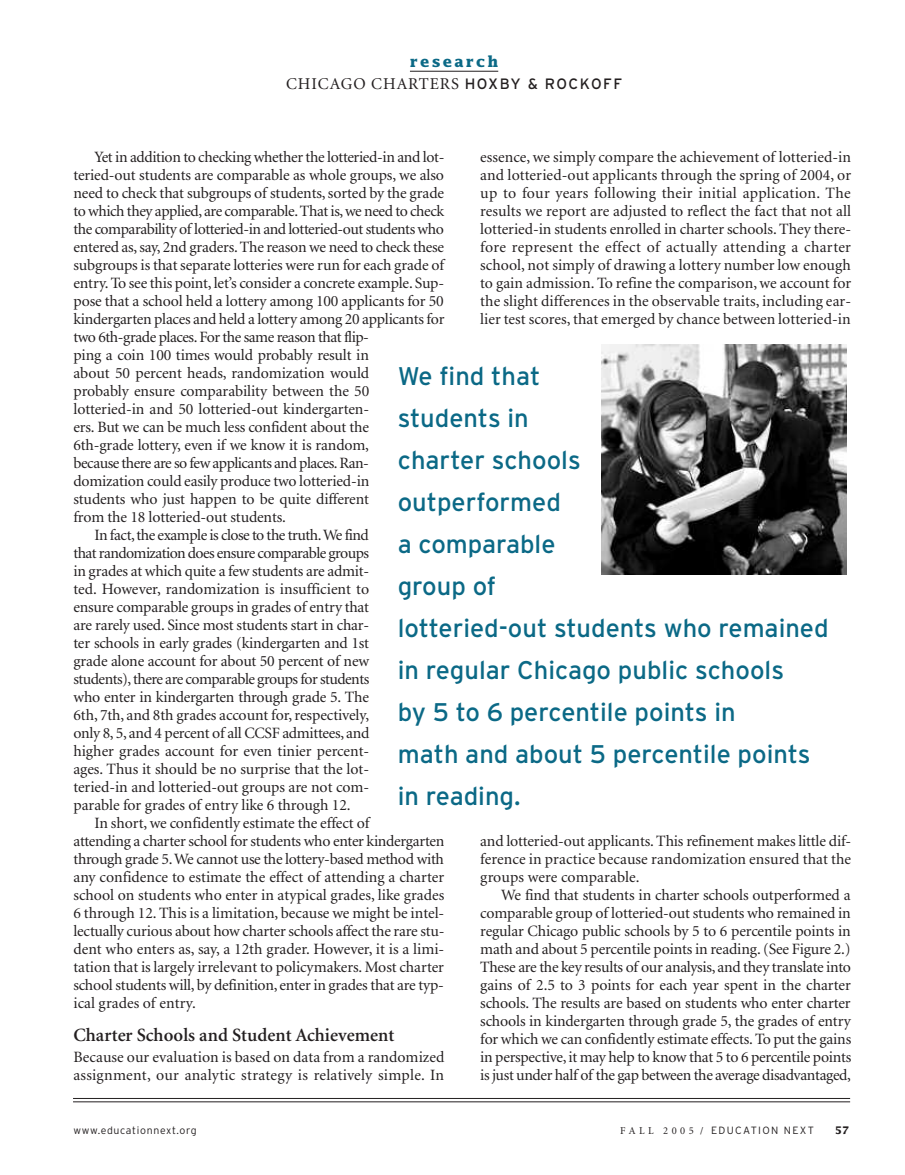
<style>
.page{position:relative;width:905px;height:1175px;background:#fff}
.page>*{position:absolute;margin:0;border:0;box-sizing:border-box;transform-origin:0 0}
.t1{font:25.5px/42px "Interstate";color:#0b6986}
.t2{font:600 18.75px "Minion";color:#231f20}
.t3{font:16.5px "Minion";letter-spacing:.055em;color:#231f20}
.t4{font:15.75px/18px "Minion";letter-spacing:-.01em;color:#231f20}
.t5{font:15.75px "Minion";letter-spacing:-.03em;color:#231f20}
.t6{font:15.75px "Minion";letter-spacing:-.035em;color:#231f20}
.t7{font:700 15px "Lucida";letter-spacing:.135em;color:#0b6986}
.t8{font:300 10.5px "Interstate";letter-spacing:.13em;color:#231f20}
.t9{font:300 10.5px "Interstate";letter-spacing:.065em;color:#231f20}
.t10{font:700 10.5px "Lucida";color:#231f20}
.s1{font-family:"Interstate";font-size:15px}
.s2{font-family:"Minion";font-weight:400}
</style>
<div class="page">
<hr style="left:73px;top:1101px;width:777px;height:1px;background:#231f20">
<hr style="left:73px;top:1098px;width:777px;height:1px;background:#231f20">
<hr style="left:410px;top:71px;width:88px;height:1px;background:#231f20">
<img style="left:601px;top:344px;width:245px;height:230px">
<p class="t7" style="left:410px;top:53px;width:90px">research</p>
<p class="t3" style="left:286px;top:77px;width:337px">CHICAGO CHARTERS <span class="s1">HOXBY &amp; ROCKOFF</span></p>
<p class="t4" style="left:94px;top:149px;width:351px">Yet in addition to checking whether the lotteried-in and lot-</p>
<p class="t4" style="left:73px;top:167px;width:372px">teried-out students are comparable as whole groups, we also</p>
<p class="t4" style="left:73px;top:185px;width:372px">need to check that subgroups of students, sorted by the grade</p>
<p class="t5" style="left:73px;top:205px;width:372px">to which they applied, are comparable. That is, we need to check</p>
<p class="t5" style="left:73px;top:223px;width:372px">the comparability of lotteried-in and lotteried-out students who</p>
<p class="t4" style="left:73px;top:239px;width:372px">entered as, say, 2nd graders. The reason we need to check these</p>
<p class="t4" style="left:73px;top:257px;width:372px">subgroups is that separate lotteries were run for each grade of</p>
<p class="t4" style="left:73px;top:275px;width:372px">entry. To see this point, let’s consider a concrete example. Sup-</p>
<p class="t4" style="left:73px;top:293px;width:372px">pose that a school held a lottery among 100 applicants for 50</p>
<p class="t4" style="left:73px;top:311px;width:372px">kindergarten places and held a lottery among 20 applicants for</p>
<p class="t5" style="left:73px;top:331px;width:297px">two 6th-grade places. For the same reason that flip-</p>
<p class="t4" style="left:73px;top:347px;width:297px">ping a coin 100 times would probably result in</p>
<p class="t4" style="left:73px;top:365px;width:297px">about 50 percent heads, randomization would</p>
<p class="t4" style="left:73px;top:383px;width:297px">probably ensure comparability between the 50</p>
<p class="t4" style="left:73px;top:401px;width:297px">lotteried-in and 50 lotteried-out kindergarten-</p>
<p class="t4" style="left:73px;top:419px;width:297px">ers. But we can be much less confident about the</p>
<p class="t4" style="left:73px;top:437px;width:297px">6th-grade lottery, even if we know it is random,</p>
<p class="t6" style="left:73px;top:457px;width:297px">because there are so few applicants and places.Ran-</p>
<p class="t4" style="left:73px;top:473px;width:297px">domization could easily produce two lotteried-in</p>
<p class="t4" style="left:73px;top:491px;width:297px">students who just happen to be quite different</p>
<p class="t4" style="left:73px;top:509px;width:214px">from the 18 lotteried-out students.</p>
<p class="t5" style="left:94px;top:529px;width:276px">In fact,the example is close to the truth.We find</p>
<p class="t6" style="left:73px;top:547px;width:297px">that randomization does ensure comparable groups</p>
<p class="t4" style="left:73px;top:563px;width:297px">in grades at which quite a few students are admit-</p>
<p class="t4" style="left:73px;top:581px;width:297px">ted. However, randomization is insufficient to</p>
<p class="t4" style="left:73px;top:599px;width:297px">ensure comparable groups in grades of entry that</p>
<p class="t4" style="left:73px;top:617px;width:297px">are rarely used. Since most students start in char-</p>
<p class="t4" style="left:73px;top:635px;width:297px">ter schools in early grades (kindergarten and 1st</p>
<p class="t4" style="left:73px;top:653px;width:297px">grade alone account for about 50 percent of new</p>
<p class="t6" style="left:73px;top:673px;width:297px">students),there are comparable groups for students</p>
<p class="t4" style="left:73px;top:689px;width:297px">who enter in kindergarten through grade 5. The</p>
<p class="t4" style="left:73px;top:707px;width:297px">6th, 7th, and 8th grades account for, respectively,</p>
<p class="t4" style="left:73px;top:725px;width:297px">only 8, 5, and 4 percent of all CCSF admittees, and</p>
<p class="t4" style="left:73px;top:743px;width:297px">higher grades account for even tinier percent-</p>
<p class="t4" style="left:73px;top:761px;width:297px">ages. Thus it should be no surprise that the lot-</p>
<p class="t4" style="left:73px;top:779px;width:297px">teried-in and lotteried-out groups are not com-</p>
<p class="t4" style="left:73px;top:797px;width:279px">parable for grades of entry like 6 through 12.</p>
<p class="t4" style="left:94px;top:815px;width:276px">In short, we confidently estimate the effect of</p>
<p class="t4" style="left:73px;top:833px;width:372px">attending a charter school for students who enter kindergarten</p>
<p class="t4" style="left:73px;top:851px;width:372px">through grade 5.We cannot use the lottery-based method with</p>
<p class="t4" style="left:73px;top:869px;width:372px">any confidence to estimate the effect of attending a charter</p>
<p class="t4" style="left:73px;top:887px;width:372px">school on students who enter in atypical grades, like grades</p>
<p class="t4" style="left:73px;top:905px;width:372px">6 through 12. This is a limitation, because we might be intel-</p>
<p class="t4" style="left:73px;top:923px;width:372px">lectually curious about how charter schools affect the rare stu-</p>
<p class="t4" style="left:73px;top:941px;width:372px">dent who enters as, say, a 12th grader. However, it is a limi-</p>
<p class="t4" style="left:73px;top:959px;width:372px">tation that is largely irrelevant to policymakers. Most charter</p>
<p class="t4" style="left:73px;top:977px;width:372px">school students will, by definition, enter in grades that are typ-</p>
<p class="t4" style="left:73px;top:995px;width:124px">ical grades of entry.</p>
<p class="t2" style="left:73px;top:1027px;width:322px">Charter Schools and Student Achievement</p>
<p class="t4" style="left:73px;top:1049px;width:372px">Because our evaluation is based on data from a randomized assignment, our analytic strategy is relatively simple. In</p>
<p class="t4" style="left:480px;top:149px;width:372px;text-align:justify">essence, we simply compare the achievement of lotteried-in and lotteried-out applicants through the spring of 2004, or up to four years following their initial application. The results we report are adjusted to reflect the fact that not all lotteried-in students enrolled in charter schools. They there&shy;fore represent the effect of actually attending a charter school, not simply of drawing a lottery number low enough to gain admission. To refine the comparison, we account for the slight differences in the observable traits, including ear&shy;lier test scores, that emerged by chance between lotteried-in</p>
<p class="t1" style="left:397px;top:355px;width:432px">We find that<br>students in<br>charter schools<br>outperformed<br>a comparable<br>group of<br>lotteried-out students who remained in regular Chicago public schools<br>by 5 to 6 percentile points in<br>math and about 5 percentile points in reading.</p>
<p class="t4" style="left:480px;top:833px;width:372px">and lotteried-out applicants. This refinement makes little dif-</p>
<p class="t4" style="left:480px;top:851px;width:372px">ference in practice because randomization ensured that the</p>
<p class="t4" style="left:480px;top:869px;width:161px">groups were comparable.</p>
<p class="t4" style="left:501px;top:887px;width:351px">We find that students in charter schools outperformed a</p>
<p class="t4" style="left:480px;top:905px;width:372px">comparable group of lotteried-out students who remained in</p>
<p class="t4" style="left:480px;top:923px;width:372px">regular Chicago public schools by 5 to 6 percentile points in</p>
<p class="t4" style="left:480px;top:941px;width:372px">math and about 5 percentile points in reading. (See Figure 2.)</p>
<p class="t4" style="left:480px;top:959px;width:372px">These are the key results of our analysis, and they translate into</p>
<p class="t4" style="left:480px;top:977px;width:372px">gains of 2.5 to 3 points for each year spent in the charter</p>
<p class="t4" style="left:480px;top:995px;width:372px">schools. The results are based on students who enter charter</p>
<p class="t4" style="left:480px;top:1013px;width:372px">schools in kindergarten through grade 5, the grades of entry</p>
<p class="t4" style="left:480px;top:1031px;width:372px">for which we can confidently estimate effects. To put the gains</p>
<p class="t4" style="left:480px;top:1049px;width:372px">in perspective, it may help to know that 5 to 6 percentile points</p>
<p class="t4" style="left:480px;top:1067px;width:372px">is just under half of the gap between the average disadvantaged,</p>
<p class="t9" style="left:74px;top:1124px;width:125px">www.educationnext.org</p>
<p class="t8" style="left:620px;top:1124px;width:195px"><span class="s2">F A L L 2 0 0 5 /</span> EDUCATION NEXT</p>
<p class="t10" style="left:834px;top:1124px;width:16px">57</p>
</div>
